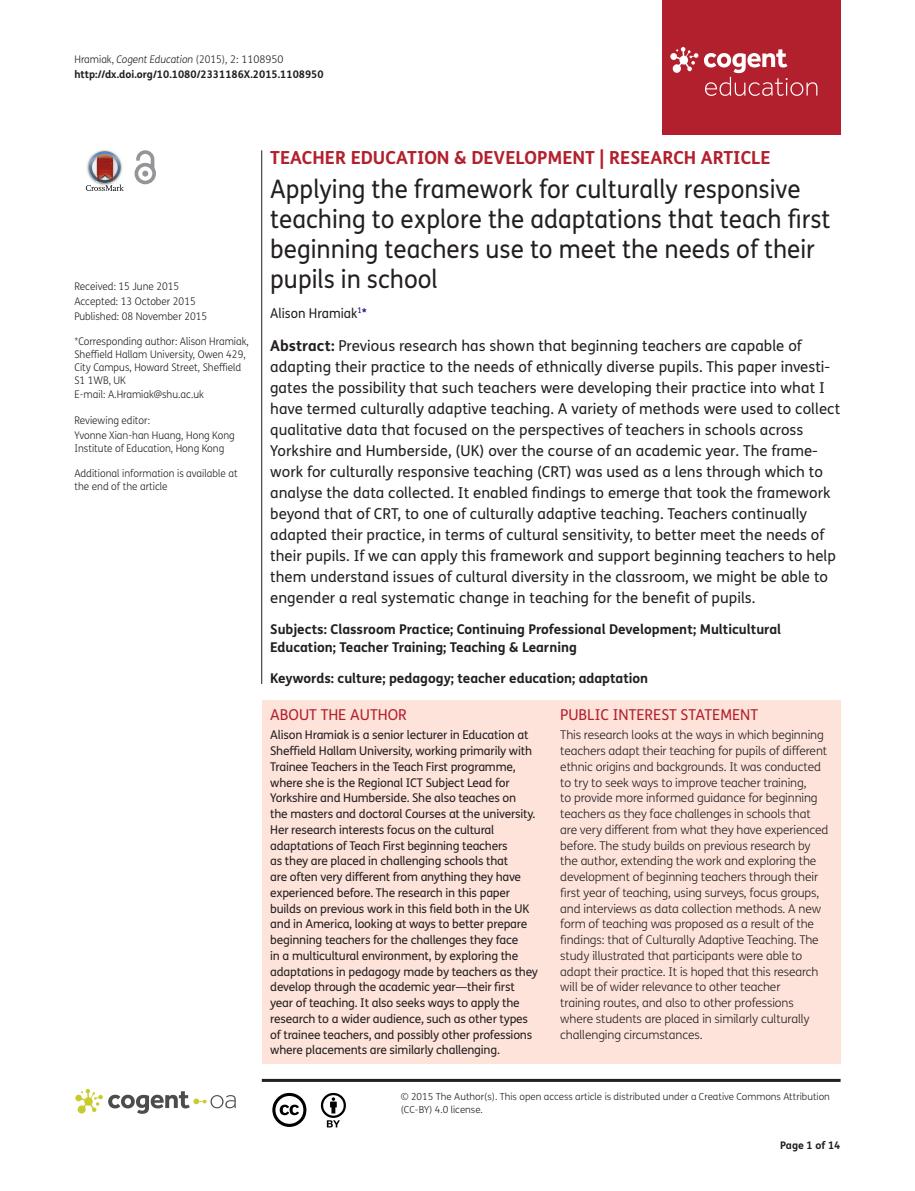
<style>
.page{position:relative;width:915px;height:1191px;background:#fff}
.page>*{position:absolute;margin:0;border:0;box-sizing:border-box;transform-origin:0 0}
.t1{font:25.5px/30px "FS Me Pro";color:#231f20;scale:.95 1}
.t2{font:700 18px "FS Me Pro";color:#b3202d}
.t3{font:15px/21px "FS Me Pro";letter-spacing:.005em;color:#231f20}
.t4{font:15px "FS Me Pro";color:#b3202d}
.t5{font:700 13.5px/18px "FS Me Pro";color:#231f20}
.t6{font:13.5px "FS Me Pro";color:#231f20;scale:.95 1}
.t7{font:12px/15.8px "FS Me Pro";letter-spacing:-.015em;color:#231f20}
.t8{font:300 12px/15.8px "FS Me Pro";letter-spacing:-.01em;color:#231f20}
.t9{font:300 10.5px/12.8px "FS Me Pro";color:#231f20;scale:.95 1}
.t10{font:700 10.5px/15px "FS Me Pro";color:#231f20}
.t11{font:300 9.75px/12.8px "FS Me Pro";color:#231f20}
.s1{font-weight:300}
.s2{font-weight:300;font-style:italic}
.s3{color:#000080}
.s4{font-weight:700}
</style>
<div class="page">
<div style="left:661px;top:0;width:179px;height:134px;background:#b3202d"></div>
<svg style="left:670px;top:47px;width:147px;height:49px"></svg>
<div style="left:261px;top:700px;width:579px;height:363px;background:#fde3da"></div>
<svg style="left:86px;top:151px;width:38px;height:40px"></svg>
<svg style="left:134px;top:150px;width:22px;height:34px"></svg>
<hr style="left:261px;top:150px;width:1px;height:534px;background:#231f20">
<hr style="left:262px;top:1078px;width:578px;height:3px;background:#231f20">
<svg style="left:75px;top:1089px;width:161px;height:24px"></svg>
<svg style="left:272px;top:1093px;width:34px;height:34px"></svg>
<svg style="left:321px;top:1093px;width:25px;height:34px"></svg>
<p class="t10" style="left:74px;top:51px;width:251px"><span class="s1">Hramiak,</span> <span class="s2">Cogent Education</span> <span class="s1">(2015), 2: 1108950 </span>http://dx.doi.org/10.1080/2331186X.2015.1108950</p>
<p class="t9" style="left:74px;top:279px;width:141px;line-height:14.9px">Received: 15 June 2015<br>Accepted: 13 October 2015<br>Published: 08 November 2015</p>
<p class="t9" style="left:74px;top:335px;width:185px">*Corresponding author: Alison Hramiak,<br>Sheffield Hallam University, Owen 429,<br>City Campus, Howard Street, Sheffield<br>S1 1WB, UK</p>
<p class="t9" style="left:74px;top:388px;width:138px">E-mail: A.Hramiak@shu.ac.uk</p>
<p class="t9" style="left:74px;top:412px;width:170px;line-height:14.9px">Reviewing editor:<br>Yvonne Xian-han Huang, Hong Kong</p>
<p class="t9" style="left:74px;top:441px;width:159px">Institute of Education, Hong Kong</p>
<p class="t9" style="left:74px;top:467px;width:173px">Additional information is available at the end of the article</p>
<p class="t2" style="left:270px;top:143px;width:502px">TEACHER EDUCATION &amp; DEVELOPMENT | RESEARCH ARTICLE</p>
<h1 class="t1" style="left:270px;top:174px;width:591px">Applying the framework for culturally responsive teaching to explore the adaptations that teach first beginning teachers use to meet the needs of their pupils in school</h1>
<p class="t6" style="left:270px;top:303px;width:103px">Alison Hramiak<sup>1</sup><span class="s3">*</span></p>
<p class="t3" style="left:270px;top:335px;width:571px"><span class="s4">Abstract:</span> Previous research has shown that beginning teachers are capable of adapting their practice to the needs of ethnically diverse pupils. This paper investi&shy;gates the possibility that such teachers were developing their practice into what I have termed culturally adaptive teaching. A variety of methods were used to collect qualitative data that focused on the perspectives of teachers in schools across Yorkshire and Humberside, (UK) over the course of an academic year. The frame&shy;work for culturally responsive teaching (CRT) was used as a lens through which to analyse the data collected. It enabled findings to emerge that took the framework beyond that of CRT, to one of culturally adaptive teaching. Teachers continually adapted their practice, in terms of cultural sensitivity, to better meet the needs of their pupils. If we can apply this framework and support beginning teachers to help them understand issues of cultural diversity in the classroom, we might be able to engender a real systematic change in teaching for the benefit of pupils.</p>
<p class="t5" style="left:270px;top:620px;width:512px">Subjects: Classroom Practice; Continuing Professional Development; Multicultural<br>Education; Teacher Training; Teaching &amp; Learning</p>
<p class="t5" style="left:270px;top:668px;width:379px">Keywords: culture; pedagogy; teacher education; adaptation</p>
<p class="t4" style="left:270px;top:704px;width:138px">ABOUT THE AUTHOR</p>
<p class="t7" style="left:270px;top:727px;width:269px">Alison Hramiak is a senior lecturer in Education at Sheffield Hallam University, working primarily with Trainee Teachers in the Teach First programme, where she is the Regional ICT Subject Lead for Yorkshire and Humberside. She also teaches on<br>the masters and doctoral Courses at the university.<br>Her research interests focus on the cultural adaptations of Teach First beginning teachers<br>as they are placed in challenging schools that<br>are often very different from anything they have experienced before. The research in this paper builds on previous work in this field both in the UK and in America, looking at ways to better prepare beginning teachers for the challenges they face<br>in a multicultural environment, by exploring the adaptations in pedagogy made by teachers as they develop through the academic year—their first year of teaching. It also seeks ways to apply the research to a wider audience, such as other types of trainee teachers, and possibly other professions where placements are similarly challenging.</p>
<p class="t4" style="left:560px;top:704px;width:199px">PUBLIC INTEREST STATEMENT</p>
<p class="t8" style="left:560px;top:727px;width:269px">This research looks at the ways in which beginning teachers adapt their teaching for pupils of different ethnic origins and backgrounds. It was conducted to try to seek ways to improve teacher training,<br>to provide more informed guidance for beginning teachers as they face challenges in schools that are very different from what they have experienced before. The study builds on previous research by the author, extending the work and exploring the development of beginning teachers through their first year of teaching, using surveys, focus groups, and interviews as data collection methods. A new form of teaching was proposed as a result of the findings: that of Culturally Adaptive Teaching. The study illustrated that participants were able to adapt their practice. It is hoped that this research will be of wider relevance to other teacher<br>training routes, and also to other professions where students are placed in similarly culturally challenging circumstances.</p>
<p class="t11" style="left:400px;top:1090px;width:430px">© 2015 The Author(s). This open access article is distributed under a Creative Commons Attribution (CC-BY) 4.0 license.</p>
<p class="t10" style="left:780px;top:1137px;width:62px">Page 1 of 14</p>
</div>
